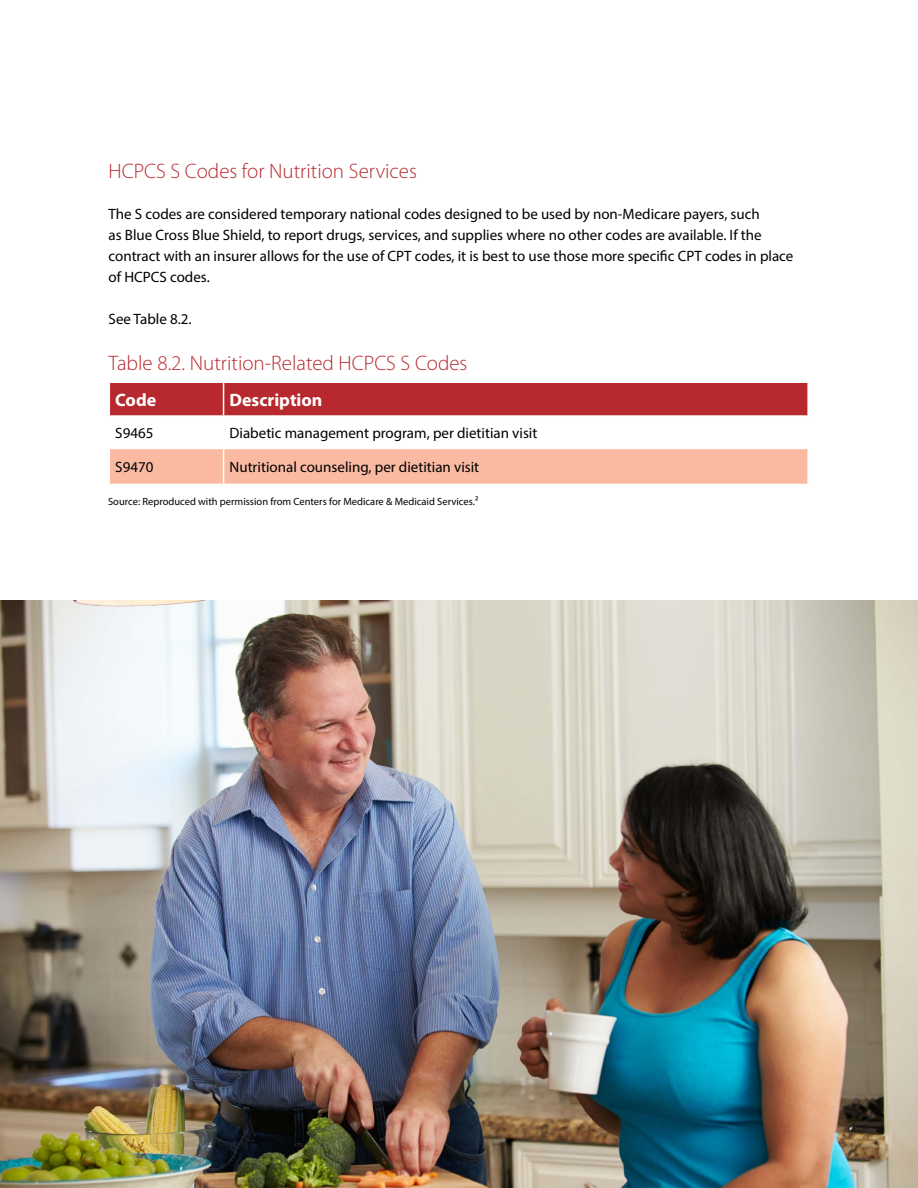
<style>
.page{position:relative;width:918px;height:1188px;background:#fff}
.page>*{position:absolute;margin:0;border:0;box-sizing:border-box;transform-origin:0 0}
.t1{font:300 21px "Myriad Pro";color:#b8292f}
.t2{font:700 18px "Myriad Pro";color:#fff}
.t3{font:15px/21px "Myriad Pro";color:#000}
.t4{font:10.5px "Myriad Pro";color:#000}
</style>
<div class="page">
<div style="left:110px;top:383px;width:697px;height:32px;background:#b8292f"></div>
<div style="left:110px;top:449px;width:697px;height:35px;background:#fabaa2"></div>
<hr style="left:223px;top:449px;width:1px;height:35px;background:#fff">
<hr style="left:223px;top:383px;width:1px;height:32px;background:#fff">
<img style="left:0;top:600px;width:918px;height:588px">
<h1 class="t1" style="left:109px;top:159px;width:310px">HCPCS S Codes for Nutrition Services</h1>
<p class="t3" style="left:109px;top:203px;width:686px">The S codes are considered temporary national codes designed to be used by non-Medicare payers, such<br>as Blue Cross Blue Shield, to report drugs, services, and supplies where no other codes are available. If the contract with an insurer allows for the use of CPT codes, it is best to use those more specific CPT codes in place of HCPCS codes.</p>
<p class="t3" style="left:109px;top:308px;width:83px">See Table 8.2.</p>
<h1 class="t1" style="left:109px;top:352px;width:360px">Table 8.2. Nutrition-Related HCPCS S Codes</h1>
<p class="t2" style="left:115px;top:388px;width:43px">Code</p>
<p class="t2" style="left:230px;top:388px;width:94px">Description</p>
<p class="t3" style="left:115px;top:422px;width:40px">S9465</p>
<p class="t3" style="left:230px;top:422px;width:309px">Diabetic management program, per dietitian visit</p>
<p class="t3" style="left:115px;top:456px;width:40px">S9470</p>
<p class="t3" style="left:230px;top:456px;width:251px">Nutritional counseling, per dietitian visit</p>
<p class="t4" style="left:108px;top:495px;width:372px">Source: Reproduced with permission from Centers for Medicare &amp; Medicaid Services.2</p>
</div>
